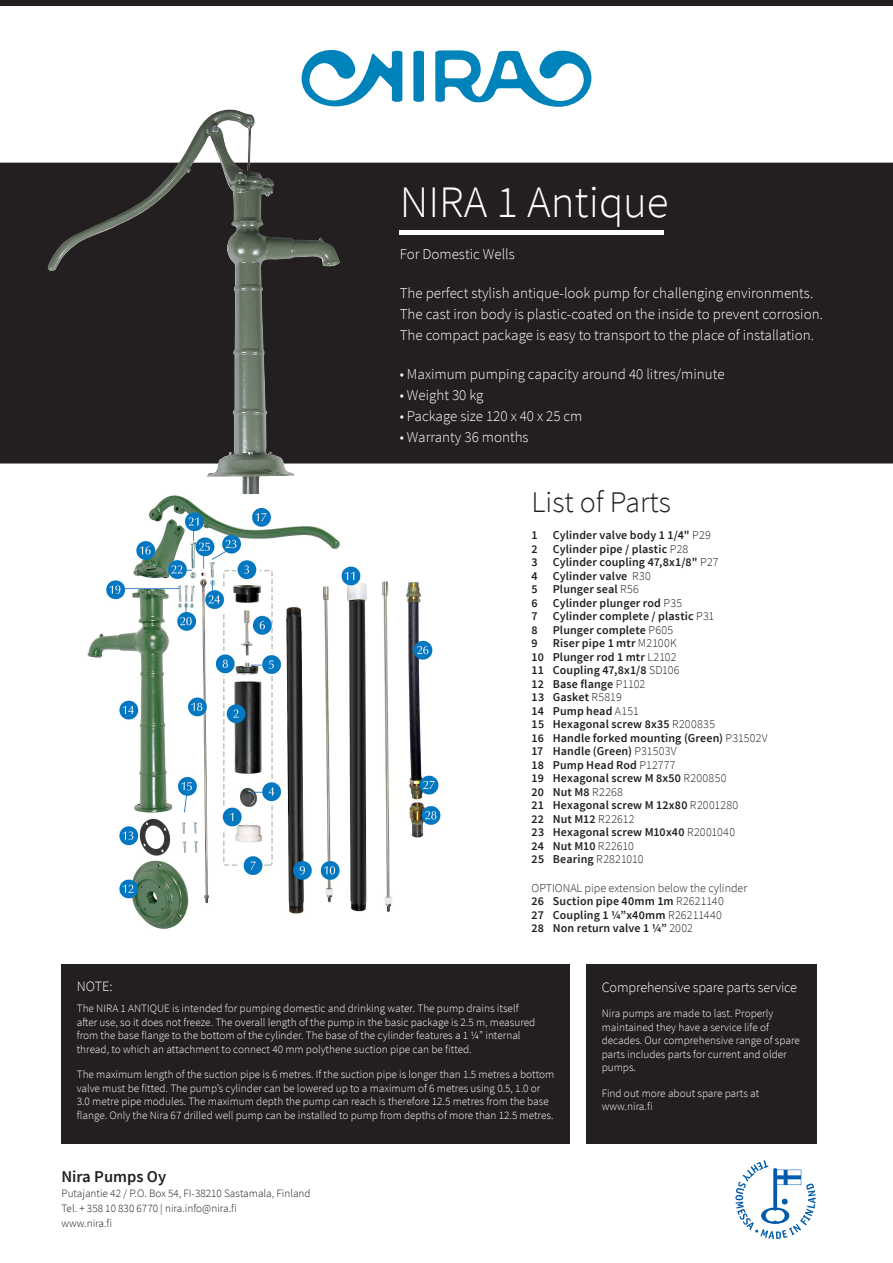
<style>
.page{position:relative;width:893px;height:1263px;background:#fff}
.page>*{position:absolute;margin:0;border:0;box-sizing:border-box;transform-origin:0 0}
.t1{font:300 45px "Source Sans Pro";color:#fff}
.t2{font:300 30px "Source Sans Pro";color:#231f20}
.t3{font:600 16.5px "Source Sans Pro";color:#231f20}
.t4{font:300 15px/21px "Source Sans Pro";color:#fff}
.t5{font:300 14.25px "Source Sans Pro";letter-spacing:-.01em;color:#fff}
.osaluettelo_tuotenim{font:600 12px "Source Sans Pro";letter-spacing:.01em;color:#231f20}
.t6{font:300 12px "Source Sans Pro";color:#231f20}
.t7{font:300 11.25px/13.5px "Source Sans Pro";color:#fff}
.t8{font:300 11.25px "Source Sans Pro";color:#231f20}
.s1{font-weight:300}
</style>
<div class="page">
<img style="left:87px;top:495px;width:354px;height:434px">
<div style="left:0;top:163px;width:893px;height:300px;background:#231f20"></div>
<svg style="left:301px;top:50px;width:101px;height:56px"></svg>
<svg style="left:413px;top:51px;width:11px;height:51px"></svg>
<svg style="left:435px;top:50px;width:157px;height:57px"></svg>
<div style="left:0;top:0;width:893px;height:5px;background:#231f20"></div>
<hr style="left:400px;top:231px;width:264px;height:4px;background:#fff">
<div style="left:39px;top:102px;width:306px;height:393px;background:#231f20;opacity:.2"></div>
<div style="left:586px;top:964px;width:231px;height:180px;background:#231f20"></div>
<div style="left:61px;top:964px;width:509px;height:180px;background:#231f20"></div>
<svg style="left:735px;top:1160px;width:81px;height:79px"></svg>
<p class="t1" style="left:400px;top:175px;width:270px">NIRA 1 Antique</p>
<p class="t4" style="left:400px;top:243px;width:117px">For Domestic Wells</p>
<p class="t4" style="left:400px;top:282px;width:425px">The perfect stylish antique-look pump for challenging environments.<br>The cast iron body is plastic-coated on the inside to prevent corrosion.<br>The compact package is easy to transport to the place of installation.</p>
<p class="t4" style="left:400px;top:363px;width:326px">• Maximum pumping capacity around 40 litres/minute</p>
<p class="t4" style="left:400px;top:384px;width:85px">• Weight 30 kg</p>
<p class="t4" style="left:400px;top:405px;width:184px">• Package size 120 x 40 x 25 cm</p>
<p class="t4" style="left:400px;top:426px;width:130px">• Warranty 36 months</p>
<p class="t2" style="left:531px;top:483px;width:141px">List of Parts</p>
<p class="osaluettelo_tuotenim" style="left:531px;top:528px;width:8px">1</p>
<p class="osaluettelo_tuotenim" style="left:553px;top:528px;width:160px">Cylinder valve body 1 1/4" <span class="s1">P29</span></p>
<p class="osaluettelo_tuotenim" style="left:531px;top:541px;width:8px">2</p>
<p class="osaluettelo_tuotenim" style="left:553px;top:541px;width:137px">Cylinder pipe / plastic <span class="s1">P28</span></p>
<p class="osaluettelo_tuotenim" style="left:531px;top:555px;width:8px">3</p>
<p class="osaluettelo_tuotenim" style="left:553px;top:555px;width:167px">Cylinder coupling 47,8x1/8" <span class="s1">P27</span></p>
<p class="osaluettelo_tuotenim" style="left:531px;top:568px;width:8px">4</p>
<p class="osaluettelo_tuotenim" style="left:553px;top:568px;width:100px">Cylinder valve <span class="s1">R30</span></p>
<p class="osaluettelo_tuotenim" style="left:531px;top:582px;width:8px">5</p>
<p class="osaluettelo_tuotenim" style="left:553px;top:582px;width:88px">Plunger seal <span class="s1">R56</span></p>
<p class="osaluettelo_tuotenim" style="left:531px;top:595px;width:8px">6</p>
<p class="osaluettelo_tuotenim" style="left:553px;top:595px;width:131px">Cylinder plunger rod <span class="s1">P35</span></p>
<p class="osaluettelo_tuotenim" style="left:531px;top:609px;width:8px">7</p>
<p class="osaluettelo_tuotenim" style="left:553px;top:609px;width:163px">Cylinder complete / plastic <span class="s1">P31</span></p>
<p class="osaluettelo_tuotenim" style="left:531px;top:622px;width:8px">8</p>
<p class="osaluettelo_tuotenim" style="left:553px;top:622px;width:122px">Plunger complete <span class="s1">P605</span></p>
<p class="osaluettelo_tuotenim" style="left:531px;top:636px;width:8px">9</p>
<p class="osaluettelo_tuotenim" style="left:553px;top:636px;width:125px">Riser pipe 1 mtr <span class="s1">M2100K</span></p>
<p class="osaluettelo_tuotenim" style="left:531px;top:649px;width:147px">10 Plunger rod 1 mtr <span class="s1">L2102</span></p>
<p class="osaluettelo_tuotenim" style="left:531px;top:663px;width:150px">11 Coupling 47,8x1/8 <span class="s1">SD106</span></p>
<p class="osaluettelo_tuotenim" style="left:531px;top:676px;width:115px">12 Base flange <span class="s1">P1102</span></p>
<p class="osaluettelo_tuotenim" style="left:531px;top:690px;width:92px">13 Gasket <span class="s1">R5819</span></p>
<p class="osaluettelo_tuotenim" style="left:531px;top:703px;width:109px">14 Pump head <span class="s1">A151</span></p>
<p class="osaluettelo_tuotenim" style="left:531px;top:717px;width:185px">15 Hexagonal screw 8x35 <span class="s1">R200835</span></p>
<p class="osaluettelo_tuotenim" style="left:531px;top:730px;width:238px">16 Handle forked mounting (Green) <span class="s1">P31502V</span></p>
<p class="osaluettelo_tuotenim" style="left:531px;top:744px;width:147px">17 Handle (Green) <span class="s1">P31503V</span></p>
<p class="osaluettelo_tuotenim" style="left:531px;top:757px;width:146px">18 Pump Head Rod <span class="s1">P12777</span></p>
<p class="osaluettelo_tuotenim" style="left:531px;top:771px;width:196px">19 Hexagonal screw M 8x50 <span class="s1">R200850</span></p>
<p class="osaluettelo_tuotenim" style="left:531px;top:784px;width:93px">20 Nut M8 <span class="s1">R2268</span></p>
<p class="osaluettelo_tuotenim" style="left:531px;top:798px;width:208px">21 Hexagonal screw M 12x80 <span class="s1">R2001280</span></p>
<p class="osaluettelo_tuotenim" style="left:531px;top:811px;width:104px">22 Nut M12 <span class="s1">R22612</span></p>
<p class="osaluettelo_tuotenim" style="left:531px;top:825px;width:205px">23 Hexagonal screw M10x40 <span class="s1">R2001040</span></p>
<p class="osaluettelo_tuotenim" style="left:531px;top:838px;width:104px">24 Nut M10 <span class="s1">R22610</span></p>
<p class="osaluettelo_tuotenim" style="left:531px;top:852px;width:113px">25 Bearing <span class="s1">R2821010</span></p>
<p class="t6" style="left:531px;top:881px;width:217px">OPTIONAL pipe extension below the cylinder</p>
<p class="osaluettelo_tuotenim" style="left:531px;top:894px;width:194px">26 Suction pipe 40mm 1m <span class="s1">R2621140</span></p>
<p class="osaluettelo_tuotenim" style="left:531px;top:907px;width:192px">27 Coupling 1 ¼”x40mm <span class="s1">R26211440</span></p>
<p class="osaluettelo_tuotenim" style="left:531px;top:921px;width:163px">28 Non return valve 1 ¼” <span class="s1">2002</span></p>
<p class="t5" style="left:77px;top:978px;width:37px">NOTE:</p>
<p class="t7" style="left:77px;top:1002px;width:460px">The NIRA 1 ANTIQUE is intended for pumping domestic and drinking water. The pump drains itself after use, so it does not freeze. The overall length of the pump in the basic package is 2.5 m, measured from the base flange to the bottom of the cylinder. The base of the cylinder features a 1 ¼” internal thread, to which an attachment to connect 40 mm polythene suction pipe can be fitted.</p>
<p class="t7" style="left:77px;top:1068px;width:479px">The maximum length of the suction pipe is 6 metres. If the suction pipe is longer than 1.5 metres a bottom valve must be fitted. The pump’s cylinder can be lowered up to a maximum of 6 metres using 0.5, 1.0 or 3.0 metre pipe modules. The maximum depth the pump can reach is therefore 12.5 metres from the base flange. Only the Nira 67 drilled well pump can be installed to pump from depths of more than 12.5 metres.</p>
<p class="t3" style="left:61px;top:1166px;width:106px">Nira Pumps Oy</p>
<p class="t8" style="left:61px;top:1187px;width:251px">Putajantie 42 / P.O. Box 54, FI-38210 Sastamala, Finland</p>
<p class="t8" style="left:61px;top:1202px;width:177px">Tel. + 358 10 830 6770 | nira.info@nira.fi</p>
<p class="t8" style="left:61px;top:1217px;width:52px">www.nira.fi</p>
<p class="t5" style="left:602px;top:978px;width:197px">Comprehensive spare parts service</p>
<p class="t7" style="left:602px;top:1007px;width:200px">Nira pumps are made to last. Properly maintained they have a service life of decades. Our comprehensive range of spare parts includes parts for current and older pumps.</p>
<p class="t7" style="left:602px;top:1086px;width:159px">Find out more about spare parts at www.nira.fi</p>
</div>
